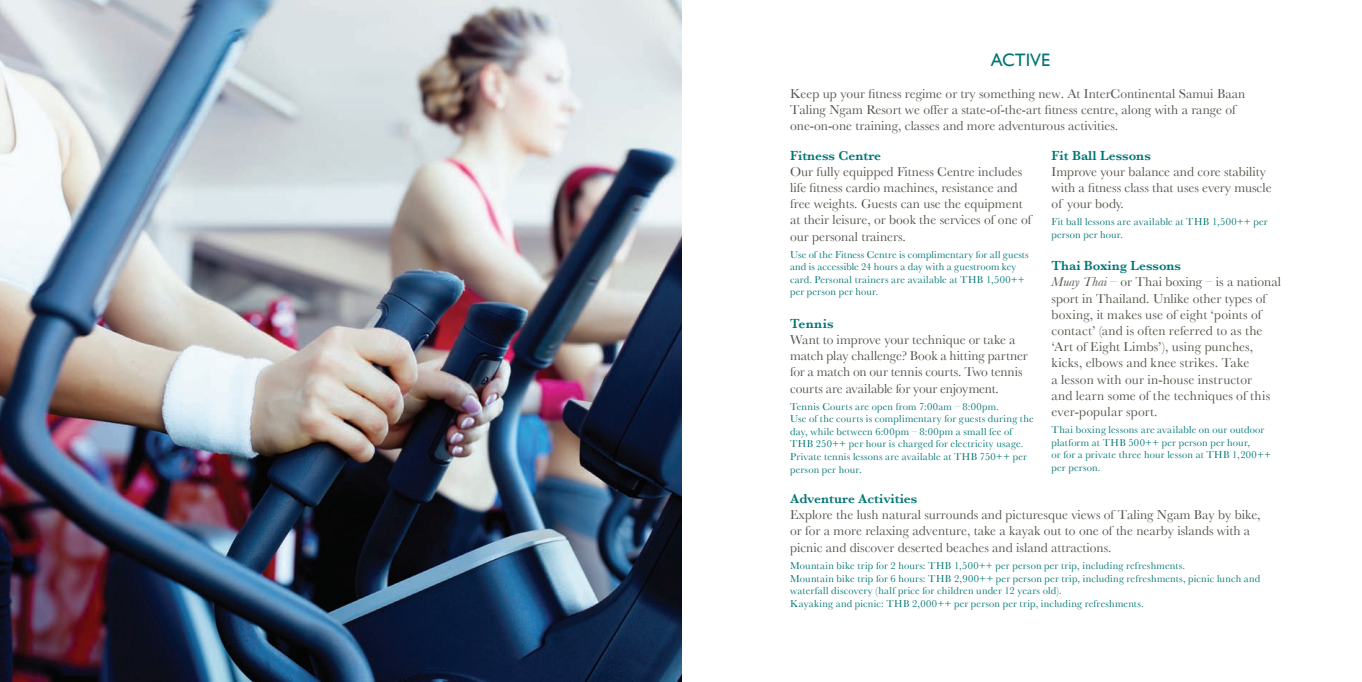
<style>
.page{position:relative;width:1362px;height:682px;background:#fff}
.page>*{position:absolute;margin:0;border:0;box-sizing:border-box;transform-origin:0 0}
.t1{font:18px "Gill Sans";color:#007574}
.t2{font:13.5px/16.2px "Baskerville";color:#535249}
.t3{font:600 13.5px "Baskerville";color:#007574}
.t4{font:10.5px/12.6px "Baskerville";letter-spacing:.02em;color:#007574}
.s1{font-weight:600;color:#007574}
.s2{font-style:italic}
</style>
<div class="page">
<img style="left:0;top:0;width:681px;height:682px">
<h1 class="t1" style="left:990px;top:49px;width:22px">ACTIV</h1>
<h1 class="t1" style="left:1041px;top:49px;width:10px">E</h1>
<p class="t2" style="left:790px;top:85px;width:456px">Keep up your fitness regime or try something new. At InterContinental Samui Baan<br>Taling Ngam Resort we offer a state-of-the-art fitness centre, along with a range of one-on-one training, classes and more adventurous activities.</p>
<p class="t3" style="left:790px;top:147px;width:93px">Fitness Centre</p>
<p class="t2" style="left:790px;top:163px;width:243px">Our fully equipped Fitness Centre includes life fitness cardio machines, resistance and free weights. Guests can use the equipment at their leisure, or book the services of one of our personal trainers.</p>
<p class="t4" style="left:790px;top:248px;width:240px">Use of the Fitness Centre is complimentary for all guests and is accessible 24 hours a day with a guestroom key card. Personal trainers are available at THB 1,500++ per person per hour.</p>
<p class="t3" style="left:790px;top:315px;width:45px">Tennis</p>
<p class="t2" style="left:790px;top:331px;width:239px">Want to improve your technique or take a match play challenge? Book a hitting partner for a match on our tennis courts. Two tennis courts are available for your enjoyment.</p>
<p class="t4" style="left:790px;top:399px;width:245px">Tennis Courts are open from 7:00am – 8:00pm.<br>Use of the courts is complimentary for guests during the day, while between 6:00pm – 8:00pm a small fee of THB 250++ per hour is charged for electricity usage.<br>Private tennis lessons are available at THB 750++ per person per hour.</p>
<p class="t3" style="left:1051px;top:147px;width:101px">Fit Ball Lessons</p>
<p class="t2" style="left:1051px;top:163px;width:221px">Improve your balance and core stability with a fitness class that uses every muscle of your body.</p>
<p class="t4" style="left:1051px;top:215px;width:218px">Fit ball lessons are available at THB 1,500++ per person per hour.</p>
<p class="t2" style="left:1051px;top:257px;width:231px"><span class="s1">Thai Boxing Lessons<br></span><span class="s2">Muay Thai</span> – or Thai boxing – is a national sport in Thailand. Unlike other types of boxing, it makes use of eight ‘points of contact’ (and is often referred to as the ‘Art of Eight Limbs’), using punches, kicks, elbows and knee strikes. Take<br>a lesson with our in-house instructor<br>and learn some of the techniques of this ever-popular sport.</p>
<p class="t4" style="left:1051px;top:423px;width:221px">Thai boxing lessons are available on our outdoor platform at THB 500++ per person per hour,<br>or for a private three hour lesson at THB 1,200++ per person.</p>
<p class="t3" style="left:790px;top:490px;width:129px">Adventure Activities</p>
<p class="t2" style="left:790px;top:506px;width:472px;line-height:16.6px">Explore the lush natural surrounds and picturesque views of Taling Ngam Bay by bike, or for a more relaxing adventure, take a kayak out to one of the nearby islands with a picnic and discover deserted beaches and island attractions.</p>
<p class="t4" style="left:790px;top:559px;width:472px">Mountain bike trip for 2 hours: THB 1,500++ per person per trip, including refreshments.<br>Mountain bike trip for 6 hours: THB 2,900++ per person per trip, including refreshments, picnic lunch and waterfall discovery (half price for children under 12 years old).<br>Kayaking and picnic: THB 2,000++ per person per trip, including refreshments.</p>
</div>
